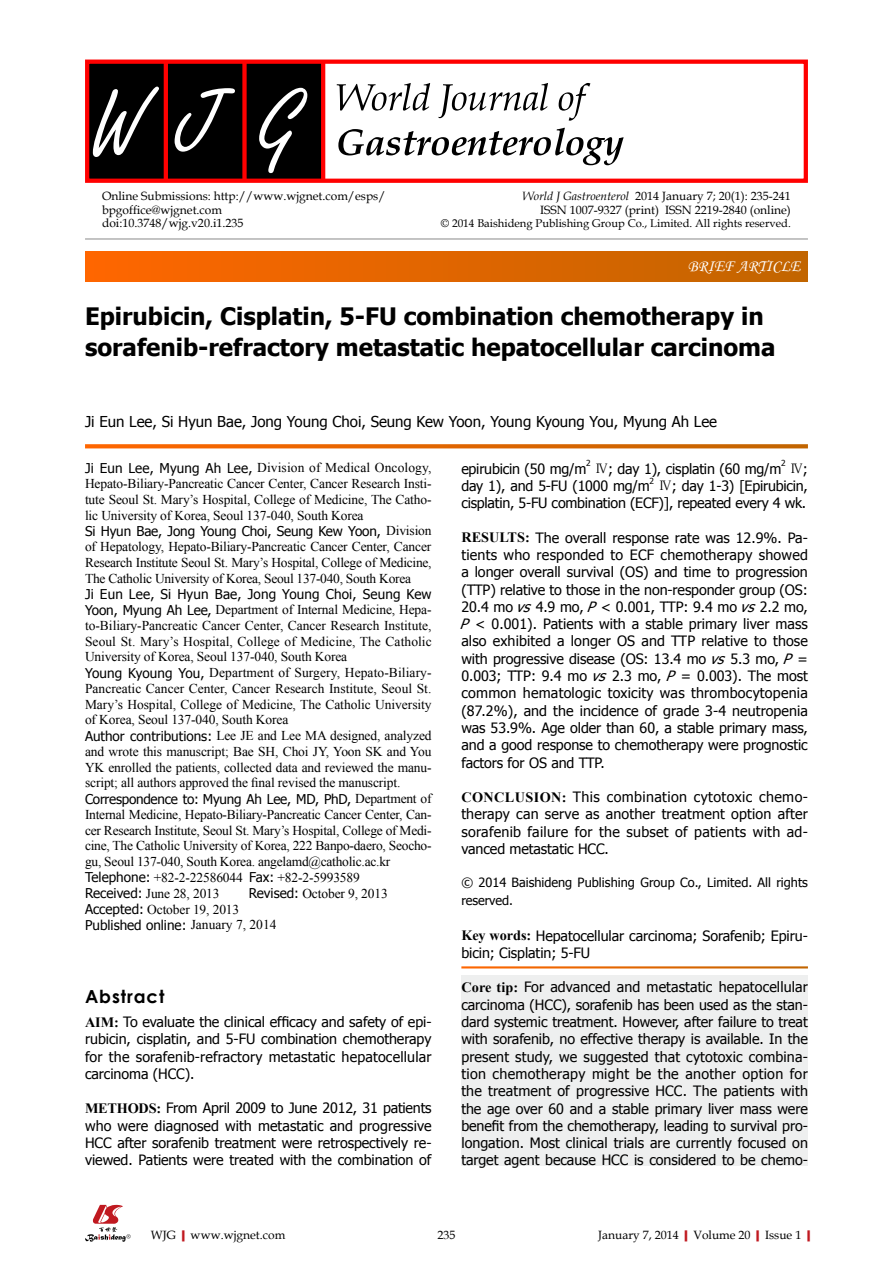
<style>
.page{position:relative;width:893px;height:1263px;background:#fff}
.page>*{position:absolute;margin:0;border:0;box-sizing:border-box;transform-origin:0 0}
.t1{font:700 24px/31.5px "Tahoma";color:#000}
.t2{font:700 18px "Century Gothic";letter-spacing:.05em;color:#000}
.t3{font:16.5px "Monotype Corsiva";color:#fff}
.t4{font:15px "Tahoma";color:#000}
.t5{font:14.25px/17.2px "Tahoma";letter-spacing:-.005em;color:#000;text-align:justify}
.t6{font:13.5px/15.8px "Times New Roman";letter-spacing:-.01em;color:#000}
.t7{font:12.75px/17.2px "Tahoma";color:#000}
.t8{font:12.75px "Koz Min Pro";color:#000}
.t9{font:12px/13.5px "Book Antiqua";color:#000}
.t10{font:11.25px "Book Antiqua";color:#000}
.t11{font:8.25px "Tahoma";color:#000}
.s1{font-style:italic}
.s2{font-family:"Tahoma"}
.s3{font-family:"Koz Min Pro";font-size:12.75px}
.s4{font-family:"Tahoma";font-size:14.25px}
.s5{font-family:"Times New Roman";font-weight:700}
.s6{font-weight:700;color:#c01920}
</style>
<div class="page">
<div style="left:461px;top:975px;width:347px;height:190px;background:#eeefef"></div>
<div style="left:85px;top:252px;width:723px;height:29px;background:linear-gradient(to right,#f60,#c16500)"></div>
<hr style="left:85px;top:239px;width:723px;height:1px;background:#898989">
<div style="left:87px;top:61px;width:236px;height:121px;background:#000"></div>
<hr style="left:164px;top:61px;width:4px;height:121px;background:#f00">
<div style="left:242px;top:61px;width:5px;height:121px;background:#f00"></div>
<hr style="left:321px;top:61px;width:4px;height:121px;background:#f00">
<div style="left:85px;top:60px;width:723px;height:123px;border:4px solid #f00"></div>
<svg style="left:259px;top:88px;width:48px;height:85px"></svg>
<svg style="left:175px;top:88px;width:60px;height:64px"></svg>
<svg style="left:93px;top:87px;width:66px;height:70px"></svg>
<svg style="left:337px;top:83px;width:253px;height:38px"></svg>
<svg style="left:338px;top:128px;width:286px;height:37px"></svg>
<svg style="left:85px;top:1205px;width:46px;height:37px"></svg>
<svg style="left:85px;top:444px;width:723px;height:4px;background:#e16d0d"></svg>
<p class="t9" style="left:102px;top:189px;width:285px">Online Submissions: http://www.wjgnet.com/esps/ bpgoffice@wjgnet.com<br>doi:10.3748/wjg.v20.i1.235</p>
<p class="t9" style="left:523px;top:189px;width:270px;text-align:right"><span class="s1">World J Gastroenterol</span> 2014 January 7; 20(1): 235-241<br>ISSN 1007-9327 (print) ISSN 2219-2840 (online)</p>
<p class="t10" style="left:441px;top:215px;width:352px">© 2014 Baishideng Publishing Group Co., Limited. All rights reserved.</p>
<p class="t3" style="left:688px;top:256px;width:114px">BRIEF ARTICLE</p>
<p class="t1" style="left:85px;top:298px;width:692px">Epirubicin, Cisplatin, 5-FU combination chemotherapy in sorafenib-refractory metastatic hepatocellular carcinoma</p>
<p class="t4" style="left:85px;top:412px;width:634px">Ji Eun Lee, Si Hyun Bae, Jong Young Choi, Seung Kew Yoon, Young Kyoung You, Myung Ah Lee</p>
<p class="t6" style="left:85px;top:460px;width:348px"><span class="s2">Ji Eun Lee, Myung Ah Lee,</span> Division of Medical Oncology, Hepato-Biliary-Pancreatic Cancer Center, Cancer Research Insti&shy;tute Seoul St. Mary’s Hospital, College of Medicine, The Catho&shy;lic University of Korea, Seoul 137-040, South Korea<br><span class="s2">Si Hyun Bae, Jong Young Choi, Seung Kew Yoon,</span> Division of Hepatology, Hepato-Biliary-Pancreatic Cancer Center, Cancer Research Institute Seoul St. Mary’s Hospital, College of Medicine, The Catholic University of Korea, Seoul 137-040, South Korea<br><span class="s2">Ji Eun Lee, Si Hyun Bae, Jong Young Choi, Seung Kew Yoon, Myung Ah Lee,</span> Department of Internal Medicine, Hepa&shy;to-Biliary-Pancreatic Cancer Center, Cancer Research Institute, Seoul St. Mary’s Hospital, College of Medicine, The Catholic University of Korea, Seoul 137-040, South Korea<br><span class="s2">Young Kyoung You,</span> Department of Surgery, Hepato-Biliary-Pancreatic Cancer Center, Cancer Research Institute, Seoul St.<br>Mary’s Hospital, College of Medicine, The Catholic University of Korea, Seoul 137-040, South Korea<br><span class="s2">Author contributions:</span> Lee JE and Lee MA designed, analyzed and wrote this manuscript; Bae SH, Choi JY, Yoon SK and You YK enrolled the patients, collected data and reviewed the manu&shy;script; all authors approved the final revised the manuscript.<br><span class="s2">Correspondence to: Myung Ah Lee, MD, PhD,</span> Department of Internal Medicine, Hepato-Biliary-Pancreatic Cancer Center, Can&shy;cer Research Institute, Seoul St. Mary’s Hospital, College of Medi&shy;cine, The Catholic University of Korea, 222 Banpo-daero, Seocho&shy;gu, Seoul 137-040, South Korea. angelamd@catholic.ac.kr <span class="s2">Telephone:</span> +82-2-22586044 <span class="s2">Fax:</span> +82-2-5993589<br><span class="s2">Received:</span> June 28, 2013</p>
<p class="t5" style="left:461px;top:459px;width:127px">epirubicin (50 mg/m</p>
<p class="t11" style="left:586px;top:458px;width:6px">2</p>
<p class="t5" style="left:595px;top:459px;width:187px"><span class="s3">Ⅳ</span>; day 1), cisplatin (60 mg/m</p>
<p class="t11" style="left:781px;top:458px;width:6px">2</p>
<p class="t8" style="left:790px;top:459px;width:19px">Ⅳ<span class="s4">;</span></p>
<p class="t5" style="left:461px;top:476px;width:190px">day 1), and 5-FU (1000 mg/m</p>
<p class="t11" style="left:650px;top:475px;width:6px">2</p>
<p class="t5" style="left:461px;top:476px;width:348px;text-align:right"><span class="s3">Ⅳ</span>; day 1-3) [Epirubicin,<br>cisplatin, 5-FU combination (ECF)], repeated every 4 wk.</p>
<p class="t5" style="left:459px;top:528px;width:350px"><span class="s5">RESULTS:</span> The overall response rate was 12.9%. Pa&shy;tients who responded to ECF chemotherapy showed a longer overall survival (OS) and time to progression (TTP) relative to those in the non-responder group (OS:<br>20.4 mo <span class="s1">vs</span>4.9 mo, <span class="s1">P</span> &lt; 0.001, TTP: 9.4 mo <span class="s1">vs</span>2.2 mo, <span class="s1">P</span> &lt; 0.001). Patients with a stable primary liver mass also exhibited a longer OS and TTP relative to those with progressive disease (OS: 13.4 mo <span class="s1">vs</span>5.3 mo, <span class="s1">P</span> = 0.003; TTP: 9.4 mo <span class="s1">vs</span> 2.3 mo, <span class="s1">P</span> = 0.003). The most common hematologic toxicity was thrombocytopenia (87.2%), and the incidence of grade 3-4 neutropenia was 53.9%. Age older than 60, a stable primary mass, and a good response to chemotherapy were prognostic factors for OS and TTP.</p>
<p class="t5" style="left:461px;top:788px;width:348px"><span class="s5">CONCLUSION:</span> This combination cytotoxic chemo&shy;therapy can serve as another treatment option after sorafenib failure for the subset of patients with ad&shy;vanced metastatic HCC.</p>
<p class="t7" style="left:461px;top:873px;width:348px">© 2014 Baishideng Publishing Group Co., Limited. All rights reserved.</p>
<p class="t5" style="left:461px;top:926px;width:348px"><span class="s5">Key words:</span> Hepatocellular carcinoma; Sorafenib; Epiru&shy;bicin; Cisplatin; 5-FU</p>
<p class="t5" style="left:461px;top:978px;width:348px"><span class="s5">Core tip:</span> For advanced and metastatic hepatocellular carcinoma (HCC), sorafenib has been used as the stan&shy;dard systemic treatment. However, after failure to treat with sorafenib, no effective therapy is available. In the present study, we suggested that cytotoxic combina&shy;tion chemotherapy might be the another option for the treatment of progressive HCC. The patients with the age over 60 and a stable primary liver mass were benefit from the chemotherapy, leading to survival pro&shy;longation. Most clinical trials are currently focused on target agent because HCC is considered to be chemo-</p>
<p class="t6" style="left:249px;top:885px;width:141px"><span class="s2">Revised:</span> October 9, 2013</p>
<p class="t6" style="left:85px;top:901px;width:193px;line-height:16.2px"><span class="s2">Accepted:</span> October 19, 2013<br><span class="s2">Published online:</span> January 7, 2014</p>
<p class="t2" style="left:85px;top:983px;width:81px">Abstract</p>
<p class="t5" style="left:85px;top:1012px;width:348px"><span class="s5">AIM:</span> To evaluate the clinical efficacy and safety of epi&shy;rubicin, cisplatin, and 5-FU combination chemotherapy for the sorafenib-refractory metastatic hepatocellular carcinoma (HCC).</p>
<p class="t5" style="left:85px;top:1099px;width:348px"><span class="s5">METHODS:</span> From April 2009 to June 2012, 31 patients who were diagnosed with metastatic and progressive HCC after sorafenib treatment were retrospectively re&shy;viewed. Patients were treated with the combination of</p>
<p class="t9" style="left:151px;top:1227px;width:136px">WJG<span class="s6">|</span>www.wjgnet.com</p>
<p class="t9" style="left:437px;top:1227px;width:19px">235</p>
<p class="t9" style="left:598px;top:1227px;width:219px">January 7, 2014<span class="s6">|</span>Volume 20<span class="s6">|</span>Issue 1<span class="s6">|</span></p>
</div>
